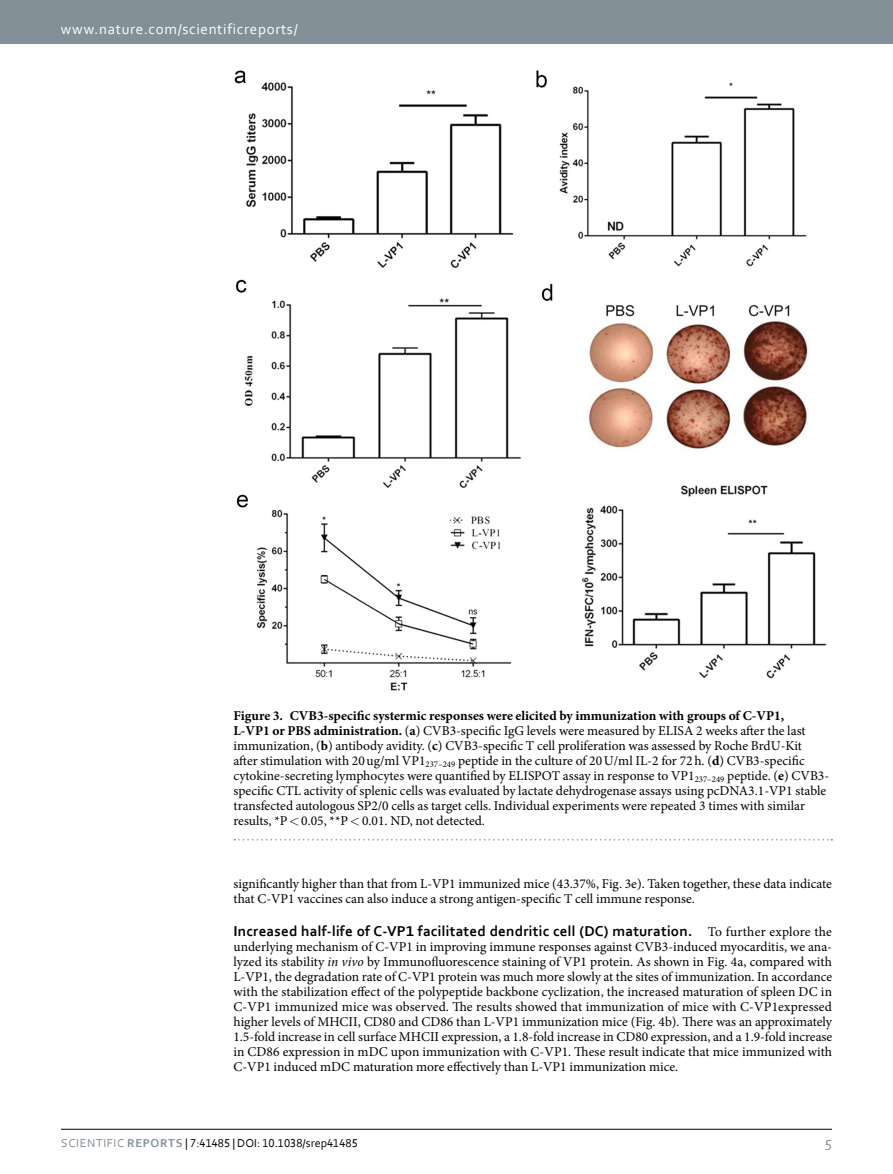
<style>
.page{position:relative;width:893px;height:1174px;background:#fff}
.page>*{position:absolute;margin:0;border:0;box-sizing:border-box;transform-origin:0 0}
.t1{font:700 15px "Corbel";letter-spacing:.015em;color:#000}
.t2{font:15px "Corbel";letter-spacing:.045em;color:#fff}
.t3{font:15px "Corbel";color:#839097}
.t4{font:13.5px/15px "Minion Pro";color:#000}
.t5{font:12px "Corbel";color:#000}
.s1{font-weight:700}
.s2{font-family:"Minion Pro";font-weight:400;font-size:13.5px}
.s3{font-style:italic}
.s4{color:#839097}
.s5{font-weight:700;color:#839097}
</style>
<div class="page">
<div style="left:0;top:0;width:893px;height:43px;background:#839097"></div>
<hr style="left:61px;top:1129px;width:771px;height:1px;background:#000">
<img style="left:234px;top:70px;width:593px;height:621px">
<svg style="left:234px;top:839px;width:598px;height:1px"></svg>
<p class="t2" style="left:61px;top:19px;width:238px">www.nature.com/scientificreports/</p>
<p class="t4" style="left:233px;top:708px;width:597px"><span class="s1">Figure 3. CVB3-specific systermic responses were elicited by immunization with groups of C-VP1,<br>L-VP1 or PBS administration.</span> (<span class="s1">a</span>) CVB3-specific IgG levels were measured by ELISA 2 weeks after the last immunization, (<span class="s1">b</span>) antibody avidity. (<span class="s1">c</span>) CVB3-specific T cell proliferation was assessed by Roche BrdU-Kit after stimulation with 20ug/ml VP1<sub>237–249</sub> peptide in the culture of 20U/ml IL-2 for 72h. (<span class="s1">d</span>) CVB3-specific cytokine-secreting lymphocytes were quantified by ELISPOT assay in response to VP1<sub>237–249</sub> peptide. (<span class="s1">e</span>) CVB3- specific CTL activity of splenic cells was evaluated by lactate dehydrogenase assays using pcDNA3.1-VP1 stable transfected autologous SP2/0 cells as target cells. Individual experiments were repeated 3 times with similar results, *P 0.05, **P 0.01. ND, not detected.</p>
<p class="t4" style="left:233px;top:876px;width:600px">significantly higher than that from L-VP1 immunized mice (43.37%, Fig. 3e). Taken together, these data indicate that C-VP1 vaccines can also induce a strong antigen-specific T cell immune response.</p>
<p class="t1" style="left:233px;top:922px;width:600px">Increased half-life of C-VP1 facilitated dendritic cell (DC) maturation. <span class="s2">To further explore the</span></p>
<p class="t4" style="left:233px;top:939px;width:600px;text-align:justify">underlying mechanism of C-VP1 in improving immune responses against CVB3-induced myocarditis, we ana&shy;lyzed its stability <span class="s3">in vivo</span> by Immunofluorescence staining of VP1 protein. As shown in Fig. 4a, compared with L-VP1, the degradation rate of C-VP1 protein was much more slowly at the sites of immunization. In accordance with the stabilization effect of the polypeptide backbone cyclization, the increased maturation of spleen DC in C-VP1 immunized mice was observed. The results showed that immunization of mice with C-VP1expressed higher levels of MHCII, CD80 and CD86 than L-VP1 immunization mice (Fig. 4b). There was an approximately 1.5-fold increase in cell surface MHCII expression, a 1.8-fold increase in CD80 expression, and a 1.9-fold increase in CD86 expression in mDC upon immunization with C-VP1. These result indicate that mice immunized with C-VP1 induced mDC maturation more effectively than L-VP1 immunization mice.</p>
<p class="t5" style="left:61px;top:1135px;width:298px"><span class="s4">Scientific</span> <span class="s5">Reports</span> | 7:41485 | DOI: 10.1038/srep41485</p>
<p class="t3" style="left:825px;top:1132px;width:9px">5</p>
</div>
